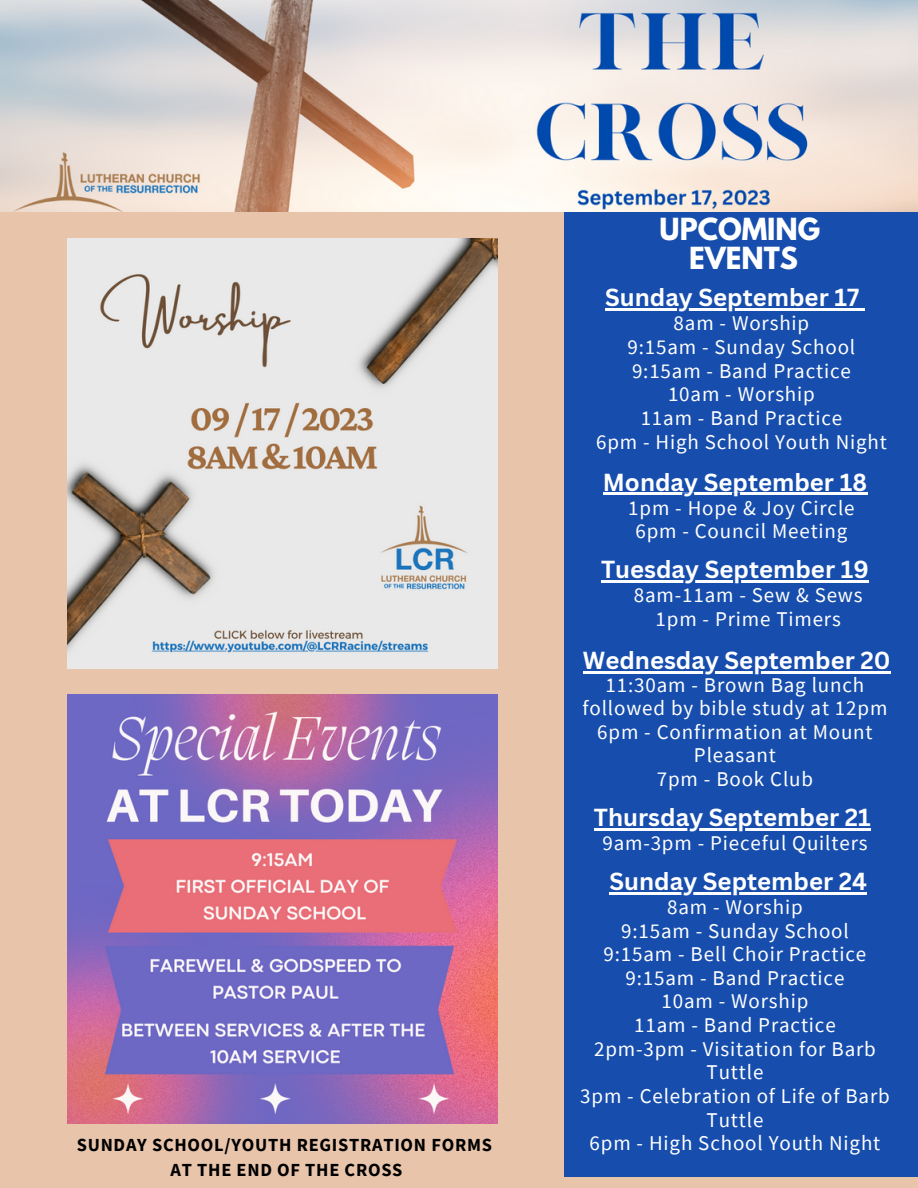
<style>
.page{position:relative;width:918px;height:1188px;background:#e8c4ab}
.page>*{position:absolute;margin:0;border:0;box-sizing:border-box;transform-origin:0 0}
.t1{font:700 27px "League Spartan";color:#fff}
.t2{font:700 24px "Canva Sans";color:#fff}
.t3{font:21px/23.7px "Source Sans Pro";letter-spacing:.04em;color:#fff;text-align:center}
.t4{font:700 18.45px "Source Sans Pro";letter-spacing:.04em;color:#000}
</style>
<div class="page">
<div style="left:565px;top:189px;width:353px;height:988px;background:#174eae"></div>
<img style="left:0;top:0;width:918px;height:212px">
<img style="left:68px;top:694px;width:429px;height:430px">
<img style="left:68px;top:238px;width:429px;height:430px">
<hr style="left:610px;top:892px;width:257px;height:2px;background:#fff">
<hr style="left:605px;top:309px;width:254px;height:2px;background:#fff">
<svg style="left:859px;top:309px;width:6px;height:2px"></svg>
<hr style="left:603px;top:493px;width:264px;height:2px;background:#fff">
<hr style="left:601px;top:580px;width:268px;height:2px;background:#fff">
<hr style="left:583px;top:671px;width:308px;height:2px;background:#fff">
<hr style="left:594px;top:828px;width:277px;height:2px;background:#fff">
<p class="t4" style="left:77px;top:1133px;width:417px">SUNDAY SCHOOL/YOUTH REGISTRATION FORMS</p>
<p class="t4" style="left:171px;top:1157px;width:233px">AT THE END OF THE CROSS</p>
<p class="t1" style="left:660px;top:216px;width:162px">UPCOMING</p>
<p class="t1" style="left:689px;top:245px;width:110px">EVENTS</p>
<p class="t2" style="left:605px;top:281px;width:256px">Sunday September 17</p>
<p class="t3" style="left:674px;top:311px;width:137px">8am - Worship</p>
<p class="t3" style="left:628px;top:335px;width:229px">9:15am - Sunday School</p>
<p class="t3" style="left:632px;top:358px;width:220px">9:15am - Band Practice</p>
<p class="t3" style="left:668px;top:382px;width:148px">10am - Worship</p>
<p class="t3" style="left:641px;top:406px;width:203px">11am - Band Practice</p>
<p class="t3" style="left:596px;top:429px;width:292px">6pm - High School Youth Night</p>
<p class="t2" style="left:603px;top:465px;width:266px">Monday September 18</p>
<p class="t3" style="left:628px;top:495px;width:228px">1pm - Hope &amp; Joy Circle</p>
<p class="t3" style="left:635px;top:519px;width:214px">6pm - Council Meeting</p>
<p class="t2" style="left:601px;top:552px;width:269px">Tuesday September 19</p>
<p class="t3" style="left:634px;top:583px;width:230px">8am-11am - Sew &amp; Sews</p>
<p class="t3" style="left:656px;top:606px;width:187px">1pm - Prime Timers</p>
<p class="t2" style="left:583px;top:643px;width:309px">Wednesday September 20</p>
<p class="t3" style="left:583px;top:672px;width:306px">11:30am - Brown Bag lunch followed by bible study at 12pm</p>
<p class="t3" style="left:597px;top:720px;width:277px">6pm - Confirmation at Mount<br>Pleasant</p>
<p class="t3" style="left:657px;top:767px;width:158px">7pm - Book Club</p>
<p class="t2" style="left:594px;top:800px;width:278px">Thursday September 21</p>
<p class="t3" style="left:602px;top:831px;width:267px">9am-3pm - Pieceful Quilters</p>
<p class="t2" style="left:610px;top:864px;width:259px">Sunday September 24</p>
<p class="t3" style="left:667px;top:895px;width:137px">8am - Worship</p>
<p class="t3" style="left:621px;top:918px;width:229px">9:15am - Sunday School</p>
<p class="t3" style="left:604px;top:942px;width:264px">9:15am - Bell Choir Practice</p>
<p class="t3" style="left:626px;top:966px;width:220px">9:15am - Band Practice</p>
<p class="t3" style="left:662px;top:989px;width:148px">10am - Worship</p>
<p class="t3" style="left:634px;top:1013px;width:203px">11am - Band Practice</p>
<p class="t3" style="left:594px;top:1036px;width:283px">2pm-3pm - Visitation for Barb<br>Tuttle</p>
<p class="t3" style="left:580px;top:1084px;width:311px">3pm - Celebration of Life of Barb<br>Tuttle</p>
<p class="t3" style="left:590px;top:1131px;width:292px">6pm - High School Youth Night</p>
</div>
